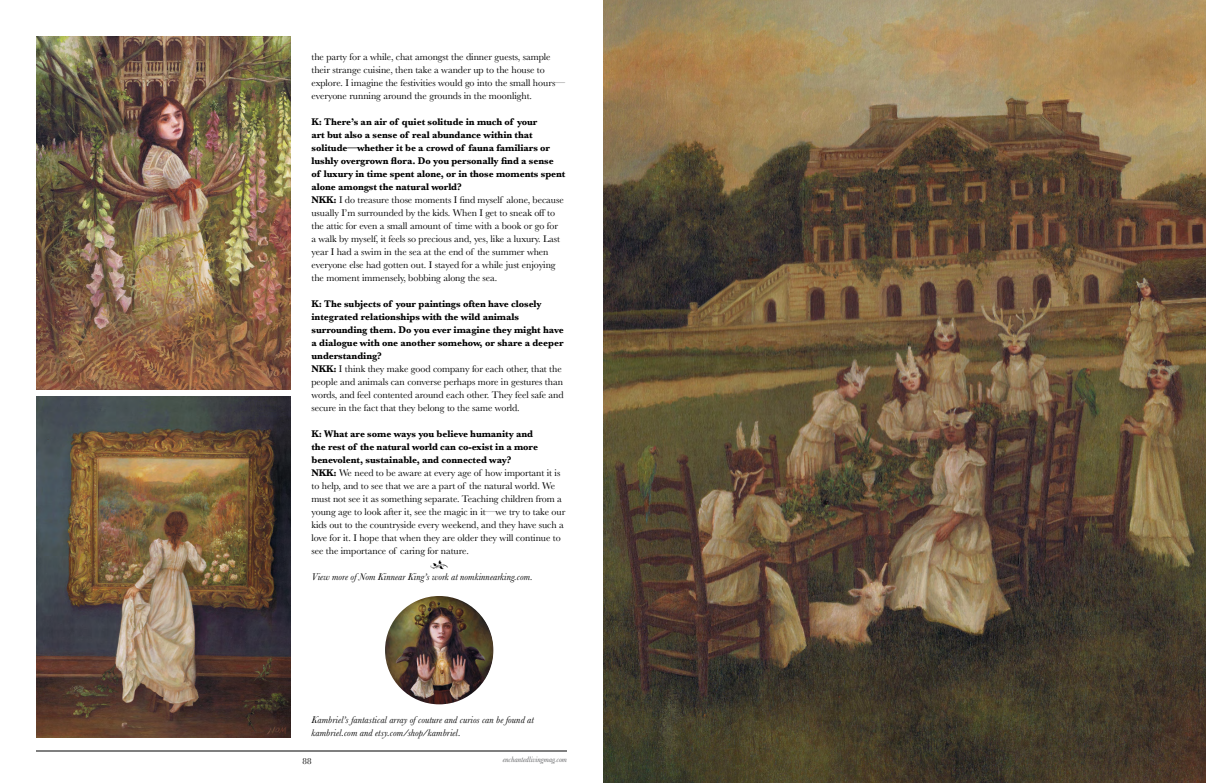
<style>
.page{position:relative;width:1206px;height:783px;background:#fff}
.page>*{position:absolute;margin:0;border:0;box-sizing:border-box;transform-origin:0 0}
.Main_Body_Text_2019{font:23px "Rough Fleurons Free";color:#000}
.Main_Body_Text_2019-2{font:10px/13px "Baskerville";letter-spacing:-.005em;color:#000}
.Main_Body_Text_2019-3{font:700 10px/13px "Baskerville";letter-spacing:-.005em;color:#000;scale:.96 1}
.Main_Body_Text_2019-4{font:italic 10px/13px "Baskerville";letter-spacing:.01em;color:#000}
.t1{font:9px "Baskerville";color:#000}
.t2{font:italic 8px "Baskerville";color:#58595b}
.s1{font-weight:700}
</style>
<div class="page">
<hr style="left:36px;top:751px;width:531px;height:1px;background:#000">
<img style="left:603px;top:0;width:603px;height:783px">
<img style="left:36px;top:36px;width:255px;height:354px">
<img style="left:36px;top:397px;width:255px;height:341px">
<img style="left:385px;top:596px;width:108px;height:108px;border-radius:54px">
<p class="Main_Body_Text_2019-2" style="left:312px;top:50px;width:255px">the party for a while, chat amongst the dinner guests, sample their strange cuisine, then take a wander up to the house to explore. I imagine the festivities would go into the small hours— everyone running around the grounds in the moonlight.</p>
<p class="Main_Body_Text_2019-3" style="left:312px;top:115px;width:266px">K: There’s an air of quiet solitude in much of your<br>art but also a sense of real abundance within that solitude—whether it be a crowd of fauna familiars or lushly overgrown flora. Do you personally find a sense<br>of luxury in time spent alone, or in those moments spent alone amongst the natural world?</p>
<p class="Main_Body_Text_2019-2" style="left:312px;top:193px;width:254px"><span class="s1">NKK:</span> I do treasure those moments I find myself alone, because usually I’m surrounded by the kids. When I get to sneak off to the attic for even a small amount of time with a book or go for a walk by myself, it feels so precious and, yes, like a luxury. Last year I had a swim in the sea at the end of the summer when everyone else had gotten out. I stayed for a while just enjoying the moment immensely, bobbing along the sea.</p>
<p class="Main_Body_Text_2019-2" style="left:312px;top:297px;width:254px"><span class="s1">K: The subjects of your paintings often have closely integrated relationships with the wild animals surrounding them. Do you ever imagine they might have a dialogue with one another somehow, or share a deeper understanding?<br>NKK:</span> I think they make good company for each other, that the people and animals can converse perhaps more in gestures than words, and feel contented around each other. They feel safe and secure in the fact that they belong to the same world.</p>
<p class="Main_Body_Text_2019-2" style="left:312px;top:427px;width:255px"><span class="s1">K: What are some ways you believe humanity and<br>the rest of the natural world can co-exist in a more benevolent, sustainable, and connected way?<br>NKK:</span> We need to be aware at every age of how important it is to help, and to see that we are a part of the natural world. We must not see it as something separate. Teaching children from a young age to look after it, see the magic in it—we try to take our kids out to the countryside every weekend, and they have such a love for it. I hope that when they are older they will continue to see the importance of caring for nature.</p>
<p class="Main_Body_Text_2019" style="left:430px;top:548px;width:19px">S</p>
<p class="Main_Body_Text_2019-4" style="left:312px;top:570px;width:223px">View more of Nom Kinnear King’s work at nomkinnearking.com.</p>
<p class="Main_Body_Text_2019-4" style="left:312px;top:713px;width:224px">Kambriel’s fantastical array of couture and curios can be found at kambriel.com and etsy.com/shop/kambriel.</p>
<p class="t1" style="left:302px;top:756px;width:10px">88</p>
<p class="t2" style="left:503px;top:755px;width:66px">enchantedlivingmag.com</p>
</div>
